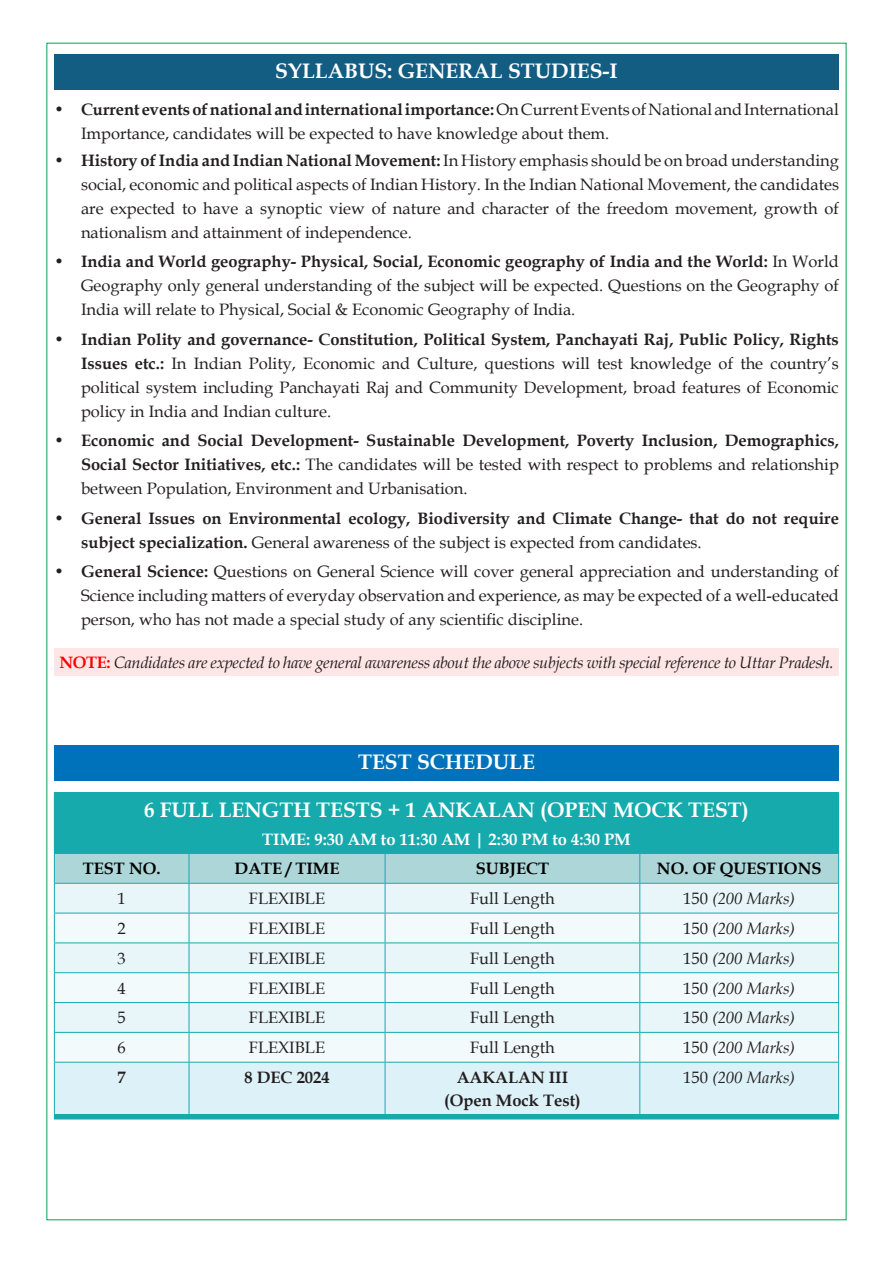
<style>
.page{position:relative;width:893px;height:1263px;background:#fff}
.page>*{position:absolute;margin:0;border:0;box-sizing:border-box;transform-origin:0 0}
.List_Paragraph{font:700 21px "Book Antiqua";color:#fff}
.List_Paragraph-2{font:16.5px/24px "Book Antiqua";color:#231f20;text-align:justify}
.List_Paragraph-3{font:700 16.5px/24px "Book Antiqua";color:#231f20;text-align:justify}
.t1{font:italic 16.5px "Book Antiqua";letter-spacing:-.02em;color:#231f20}
.t2{font:italic 16.5px "Book Antiqua";color:#231f20}
.t3{font:700 16.5px "Book Antiqua";color:#000}
.t4{font:700 16.5px "Book Antiqua";color:#fff}
.s1{font-weight:700}
.s2{font-weight:400}
.s3{font-weight:700;font-style:normal;color:#f00}
.s4{font-style:normal}
</style>
<div class="page">
<div style="left:54px;top:648px;width:785px;height:28px;background:#ffe6e6"></div>
<div style="left:54px;top:54px;width:785px;height:36px;background:#135d83"></div>
<div style="left:54px;top:792px;width:785px;height:61px;background:#16aaac"></div>
<svg style="left:54px;top:853px;width:785px;height:265px"></svg>
<hr style="left:54px;top:1118px;width:135px;height:1px;background:#16aaac">
<hr style="left:189px;top:1118px;width:196px;height:1px;background:#16aaac">
<hr style="left:385px;top:1118px;width:255px;height:1px;background:#16aaac">
<hr style="left:640px;top:1118px;width:199px;height:1px;background:#16aaac">
<div style="left:54px;top:745px;width:785px;height:36px;background:#0072bc"></div>
<p class="List_Paragraph" style="left:275px;top:56px;width:344px">SYLLABUS: GENERAL STUDIES-I</p>
<p class="List_Paragraph-2" style="left:81px;top:97px;width:759px;text-indent:-27px">• <span class="s1">Current events of national and international importance:</span> On Current Events of National and International<br>Importance, candidates will be expected to have knowledge about them.</p>
<p class="List_Paragraph-2" style="left:81px;top:148px;width:759px;text-indent:-27px">• <span class="s1">History of India and Indian National Movement:</span> In History emphasis should be on broad understanding social, economic and political aspects of Indian History. In the Indian National Movement, the candidates are expected to have a synoptic view of nature and character of the freedom movement, growth of nationalism and attainment of independence.</p>
<p class="List_Paragraph-2" style="left:81px;top:249px;width:759px;text-indent:-27px">• <span class="s1">India and World geography- Physical, Social, Economic geography of India and the World:</span> In World Geography only general understanding of the subject will be expected. Questions on the Geography of India will relate to Physical, Social &amp; Economic Geography of India.</p>
<p class="List_Paragraph-2" style="left:81px;top:327px;width:759px;text-indent:-27px">• <span class="s1">Indian Polity and governance- Constitution, Political System, Panchayati Raj, Public Policy, Rights Issues etc.:</span> In Indian Polity, Economic and Culture, questions will test knowledge of the country’s political system including Panchayati Raj and Community Development, broad features of Economic policy in India and Indian culture.</p>
<p class="List_Paragraph-3" style="left:81px;top:429px;width:759px;text-indent:-27px"><span class="s2">•</span> Economic and Social Development- Sustainable Development, Poverty Inclusion, Demographics, Social Sector Initiatives, etc.: <span class="s2">The candidates will be tested with respect to problems and relationship between Population, Environment and Urbanisation.</span></p>
<p class="List_Paragraph-3" style="left:81px;top:506px;width:759px;text-indent:-27px"><span class="s2">•</span> General Issues on Environmental ecology, Biodiversity and Climate Change- that do not require subject specialization. <span class="s2">General awareness of the subject is expected from candidates.</span></p>
<p class="List_Paragraph-2" style="left:81px;top:559px;width:759px;text-indent:-27px">• <span class="s1">General Science:</span> Questions on General Science will cover general appreciation and understanding of Science including matters of everyday observation and experience, as may be expected of a well-educated person, who has not made a special study of any scientific discipline.</p>
<p class="t1" style="left:59px;top:651px;width:776px"><span class="s3">NOTE:</span> Candidates are expected to have general awareness about the above subjects with special reference to Uttar Pradesh.</p>
<p class="List_Paragraph" style="left:358px;top:747px;width:178px">TEST SCHEDULE</p>
<p class="List_Paragraph" style="left:144px;top:795px;width:606px">6 FULL LENGTH TESTS + 1 ANKALAN (OPEN MOCK TEST)</p>
<p class="t4" style="left:262px;top:828px;width:370px">TIME: 9:30 AM to 11:30 AM | 2:30 PM to 4:30 PM</p>
<p class="t3" style="left:83px;top:857px;width:79px">TEST NO.</p>
<p class="t3" style="left:235px;top:857px;width:106px">DATE / TIME</p>
<p class="t3" style="left:476px;top:857px;width:75px">SUBJECT</p>
<p class="t3" style="left:657px;top:857px;width:166px">NO. OF QUESTIONS</p>
<p class="List_Paragraph-2" style="left:118px;top:886px;width:10px">1</p>
<p class="List_Paragraph-2" style="left:249px;top:886px;width:78px">FLEXIBLE</p>
<p class="List_Paragraph-2" style="left:470px;top:886px;width:86px">Full Length</p>
<p class="t2" style="left:683px;top:887px;width:113px"><span class="s4">150</span> (200 Marks)</p>
<p class="List_Paragraph-2" style="left:118px;top:916px;width:10px">2</p>
<p class="List_Paragraph-2" style="left:249px;top:916px;width:78px">FLEXIBLE</p>
<p class="List_Paragraph-2" style="left:470px;top:916px;width:86px">Full Length</p>
<p class="t2" style="left:683px;top:917px;width:113px"><span class="s4">150</span> (200 Marks)</p>
<p class="List_Paragraph-2" style="left:118px;top:946px;width:10px">3</p>
<p class="List_Paragraph-2" style="left:249px;top:946px;width:78px">FLEXIBLE</p>
<p class="List_Paragraph-2" style="left:470px;top:946px;width:86px">Full Length</p>
<p class="t2" style="left:683px;top:947px;width:113px"><span class="s4">150</span> (200 Marks)</p>
<p class="List_Paragraph-2" style="left:118px;top:976px;width:10px">4</p>
<p class="List_Paragraph-2" style="left:249px;top:976px;width:78px">FLEXIBLE</p>
<p class="List_Paragraph-2" style="left:470px;top:976px;width:86px">Full Length</p>
<p class="t2" style="left:683px;top:976px;width:113px"><span class="s4">150</span> (200 Marks)</p>
<p class="List_Paragraph-2" style="left:118px;top:1005px;width:10px">5</p>
<p class="List_Paragraph-2" style="left:249px;top:1005px;width:78px">FLEXIBLE</p>
<p class="List_Paragraph-2" style="left:470px;top:1005px;width:86px">Full Length</p>
<p class="t2" style="left:683px;top:1006px;width:113px"><span class="s4">150</span> (200 Marks)</p>
<p class="List_Paragraph-2" style="left:118px;top:1035px;width:10px">6</p>
<p class="List_Paragraph-2" style="left:249px;top:1035px;width:78px">FLEXIBLE</p>
<p class="List_Paragraph-2" style="left:470px;top:1035px;width:86px">Full Length</p>
<p class="t2" style="left:683px;top:1036px;width:113px"><span class="s4">150</span> (200 Marks)</p>
<p class="List_Paragraph-3" style="left:118px;top:1065px;width:10px">7</p>
<p class="List_Paragraph-3" style="left:244px;top:1065px;width:87px">8 DEC 2024</p>
<p class="List_Paragraph-3" style="left:457px;top:1065px;width:113px">AAKALAN III</p>
<p class="List_Paragraph-3" style="left:444px;top:1088px;width:138px">(Open Mock Test)</p>
<p class="t2" style="left:683px;top:1066px;width:113px"><span class="s4">150</span> (200 Marks)</p>
</div>
